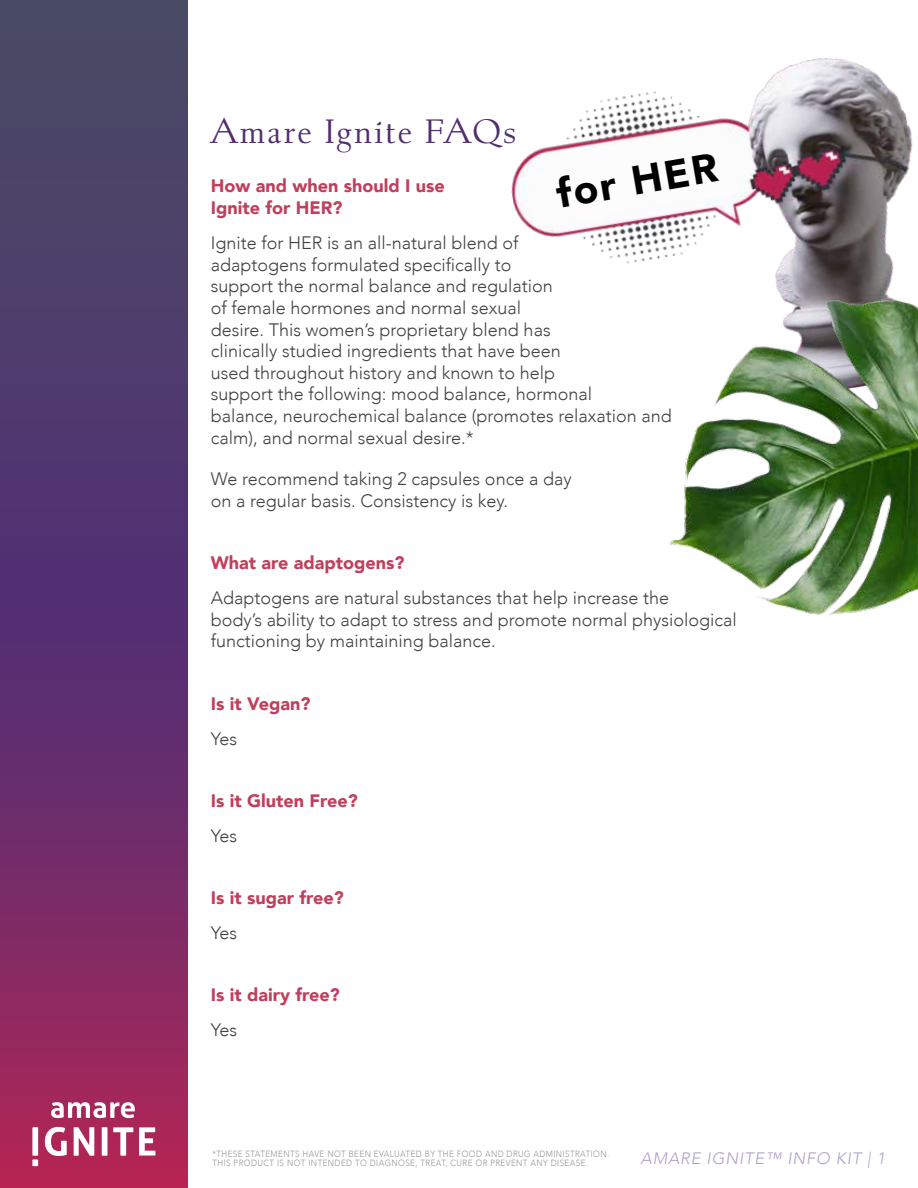
<style>
.page{position:relative;width:918px;height:1188px;background:#fff}
.page>*{position:absolute;margin:0;border:0;box-sizing:border-box;transform-origin:0 0}
.t1{font:900 40.5px "Avenir";color:#000}
.t2{font:36px "Albertan Pro";letter-spacing:.05em;color:#512e6e}
.t3{font:300 18px/21.6px "Avenir";color:#414042}
.t4{font:900 18px/21.6px "Avenir";color:#c03f5c}
.t5{font:italic 300 16.5px "Avenir";letter-spacing:.05em;color:#afa2ca}
.t6{font:300 9px/9px "Avenir";letter-spacing:.05em;color:#929496;scale:.9 1}
</style>
<div class="page">
<svg style="left:0;top:0;width:188px;height:1188px;background:#633469"></svg>
<svg style="left:45px;top:1127px;width:22px;height:29px"></svg>
<svg style="left:74px;top:1127px;width:20px;height:29px"></svg>
<svg style="left:102px;top:1127px;width:5px;height:29px"></svg>
<svg style="left:113px;top:1127px;width:20px;height:29px"></svg>
<svg style="left:139px;top:1127px;width:17px;height:29px"></svg>
<svg style="left:32px;top:1127px;width:6px;height:39px"></svg>
<svg style="left:51px;top:1102px;width:84px;height:16px"></svg>
<img style="left:511px;top:58px;width:402px;height:206px">
<img style="left:649px;top:186px;width:269px;height:430px">
<h2 class="t2" style="left:211px;top:109px;width:307px">Amare Ignite FAQs</h2>
<p class="t4" style="left:211px;top:175px;width:235px">How and when should I use<br>Ignite for HER?</p>
<p class="t3" style="left:211px;top:232px;width:462px">Ignite for HER is an all-natural blend of<br>adaptogens formulated specifically to<br>support the normal balance and regulation<br>of female hormones and normal sexual<br>desire. This women’s proprietary blend has<br>clinically studied ingredients that have been<br>used throughout history and known to help<br>support the following: mood balance, hormonal<br>balance, neurochemical balance (promotes relaxation and calm), and normal sexual desire.*</p>
<p class="t3" style="left:211px;top:468px;width:362px">We recommend taking 2 capsules once a day on a regular basis. Consistency is key.</p>
<h1 class="t1" style="left:551px;top:160px;width:164px;rotate:-10deg">for HER</h1>
<p class="t4" style="left:211px;top:552px;width:195px">What are adaptogens?</p>
<p class="t3" style="left:211px;top:587px;width:527px">Adaptogens are natural substances that help increase the<br>body’s ability to adapt to stress and promote normal physiological functioning by maintaining balance.</p>
<p class="t4" style="left:211px;top:692px;width:101px">Is it Vegan?</p>
<p class="t3" style="left:211px;top:728px;width:28px">Yes</p>
<p class="t4" style="left:211px;top:789px;width:149px">Is it Gluten Free?</p>
<p class="t3" style="left:211px;top:825px;width:28px">Yes</p>
<p class="t4" style="left:211px;top:886px;width:134px">Is it sugar free?</p>
<p class="t3" style="left:211px;top:922px;width:28px">Yes</p>
<p class="t4" style="left:211px;top:984px;width:131px">Is it dairy free?</p>
<p class="t3" style="left:211px;top:1019px;width:28px">Yes</p>
<p class="t6" style="left:212px;top:1150px;width:442px">*THESE STATEMENTS HAVE NOT BEEN EVALUATED BY THE FOOD AND DRUG ADMINISTRATION.<br>THIS PRODUCT IS NOT INTENDED TO DIAGNOSE, TREAT, CURE OR PREVENT ANY DISEASE.</p>
<p class="t5" style="left:641px;top:1149px;width:246px">AMARE IGNITE™ INFO KIT | 1</p>
</div>
